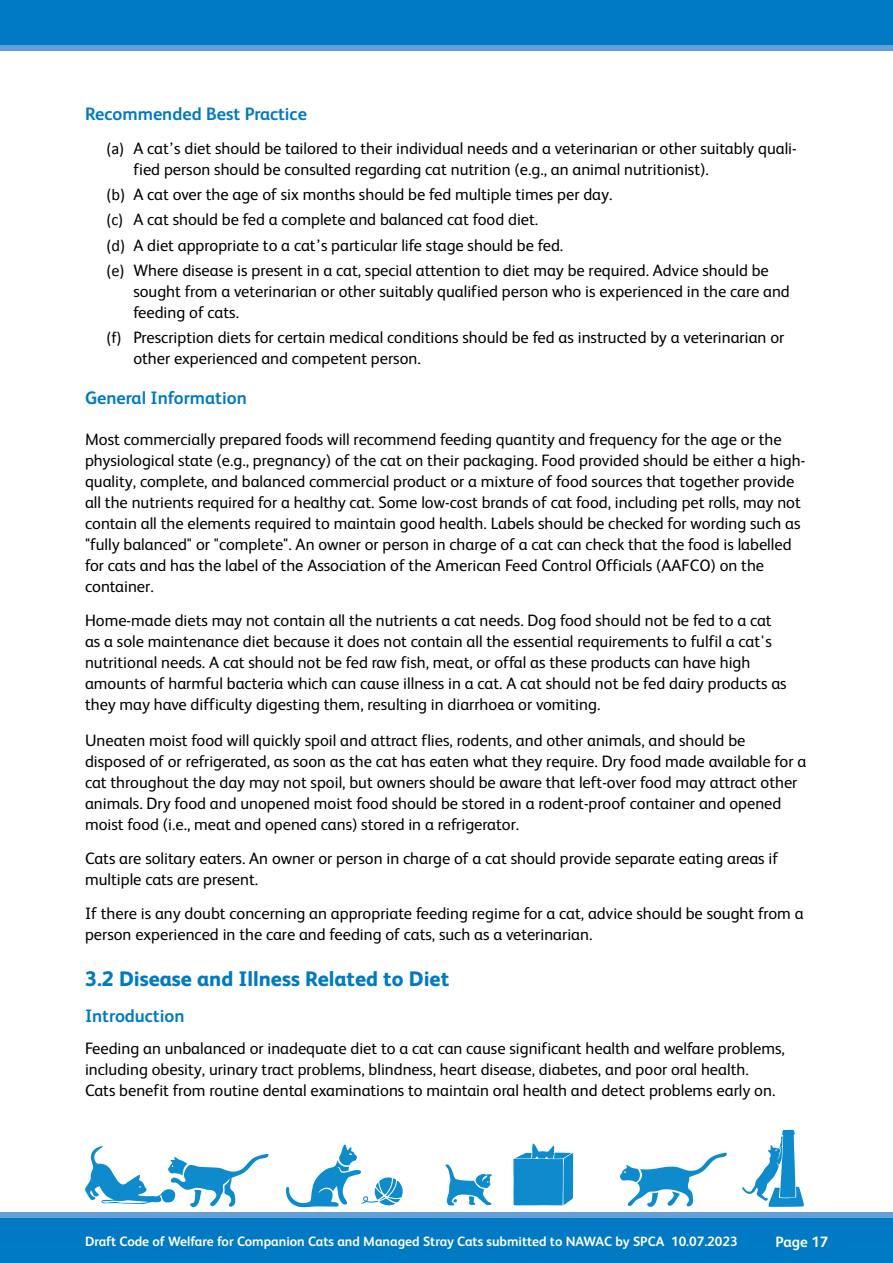
<style>
.page{position:relative;width:893px;height:1263px;background:#fff}
.page>*{position:absolute;margin:0;border:0;box-sizing:border-box;transform-origin:0 0}
.t1{font:800 21px "FS Albert";color:#007ac2}
.t2{font:700 18px "FS Albert";color:#007ac2}
.t3{font:16.5px/21px "FS Albert";color:#000}
.t4{font:700 15px "FS Albert";color:#fff}
.t5{font:700 13.5px "FS Albert";color:#fff}
.s1{font-family:"Calibri"}
</style>
<div class="page">
<div style="left:0;top:1212px;width:893px;height:40px;background:#62a0d7"></div>
<div style="left:0;top:10px;width:893px;height:41px;background:#62a0d7"></div>
<div style="left:0;top:1218px;width:893px;height:45px;background:#007ac2"></div>
<div style="left:0;top:0;width:893px;height:45px;background:#007ac2"></div>
<svg style="left:445px;top:1164px;width:47px;height:41px"></svg>
<svg style="left:85px;top:1146px;width:183px;height:61px"></svg>
<svg style="left:513px;top:1143px;width:60px;height:62px"></svg>
<svg style="left:742px;top:1130px;width:62px;height:77px"></svg>
<svg style="left:620px;top:1152px;width:107px;height:55px"></svg>
<svg style="left:286px;top:1144px;width:117px;height:63px"></svg>
<p class="t2" style="left:85px;top:104px;width:223px">Recommended Best Practice</p>
<p class="t3" style="left:133px;top:138px;width:665px;text-indent:-27px"><span class="s1">(a)</span> A cat’s diet should be tailored to their individual needs and a veterinarian or other suitably quali&shy;fied person should be consulted regarding cat nutrition (e.g., an animal nutritionist).</p>
<p class="t3" style="left:106px;top:182px;width:664px;line-height:25.2px"><span class="s1">(b)</span> A cat over the age of six months should be fed multiple times per day.<br><span class="s1">(c)</span> A cat should be fed a complete and balanced cat food diet.<br><span class="s1">(d)</span> A diet appropriate to a cat’s particular life stage should be fed.<br><span class="s1">(e)</span> Where disease is present in a cat, special attention to diet may be required. Advice should be</p>
<p class="t3" style="left:133px;top:281px;width:658px">sought from a veterinarian or other suitably qualified person who is experienced in the care and feeding of cats.</p>
<p class="t3" style="left:133px;top:327px;width:652px;text-indent:-27px"><span class="s1">(f)</span> Prescription diets for certain medical conditions should be fed as instructed by a veterinarian or other experienced and competent person.</p>
<p class="t2" style="left:85px;top:387px;width:163px">General Information</p>
<p class="t3" style="left:85px;top:429px;width:722px">Most commercially prepared foods will recommend feeding quantity and frequency for the age or the physiological state (e.g., pregnancy) of the cat on their packaging. Food provided should be either a high&shy;quality, complete, and balanced commercial product or a mixture of food sources that together provide all the nutrients required for a healthy cat. Some low-cost brands of cat food, including pet rolls, may not contain all the elements required to maintain good health. Labels should be checked for wording such as "fully balanced" or "complete". An owner or person in charge of a cat can check that the food is labelled for cats and has the label of the Association of the American Feed Control Officials (AAFCO) on the container.</p>
<p class="t3" style="left:85px;top:610px;width:703px">Home-made diets may not contain all the nutrients a cat needs. Dog food should not be fed to a cat as a sole maintenance diet because it does not contain all the essential requirements to fulfil a cat's nutritional needs. A cat should not be fed raw fish, meat, or offal as these products can have high amounts of harmful bacteria which can cause illness in a cat. A cat should not be fed dairy products as they may have difficulty digesting them, resulting in diarrhoea or vomiting.</p>
<p class="t3" style="left:85px;top:730px;width:723px">Uneaten moist food will quickly spoil and attract flies, rodents, and other animals, and should be disposed of or refrigerated, as soon as the cat has eaten what they require. Dry food made available for a cat throughout the day may not spoil, but owners should be aware that left-over food may attract other animals. Dry food and unopened moist food should be stored in a rodent-proof container and opened moist food (i.e., meat and opened cans) stored in a refrigerator.</p>
<p class="t3" style="left:85px;top:848px;width:695px">Cats are solitary eaters. An owner or person in charge of a cat should provide separate eating areas if multiple cats are present.</p>
<p class="t3" style="left:85px;top:902px;width:720px">If there is any doubt concerning an appropriate feeding regime for a cat, advice should be sought from a person experienced in the care and feeding of cats, such as a veterinarian.</p>
<p class="t1" style="left:85px;top:966px;width:366px">3.2 Disease and Illness Related to Diet</p>
<p class="t2" style="left:85px;top:1005px;width:101px">Introduction</p>
<p class="t3" style="left:85px;top:1038px;width:701px">Feeding an unbalanced or inadequate diet to a cat can cause significant health and welfare problems, including obesity, urinary tract problems, blindness, heart disease, diabetes, and poor oral health.<br>Cats benefit from routine dental examinations to maintain oral health and detect problems early on.</p>
<p class="t5" style="left:85px;top:1234px;width:654px">Draft Code of Welfare for Companion Cats and Managed Stray Cats submitted to NAWAC by SPCA 10.07.2023</p>
<p class="t4" style="left:775px;top:1233px;width:54px">Page 17</p>
</div>
